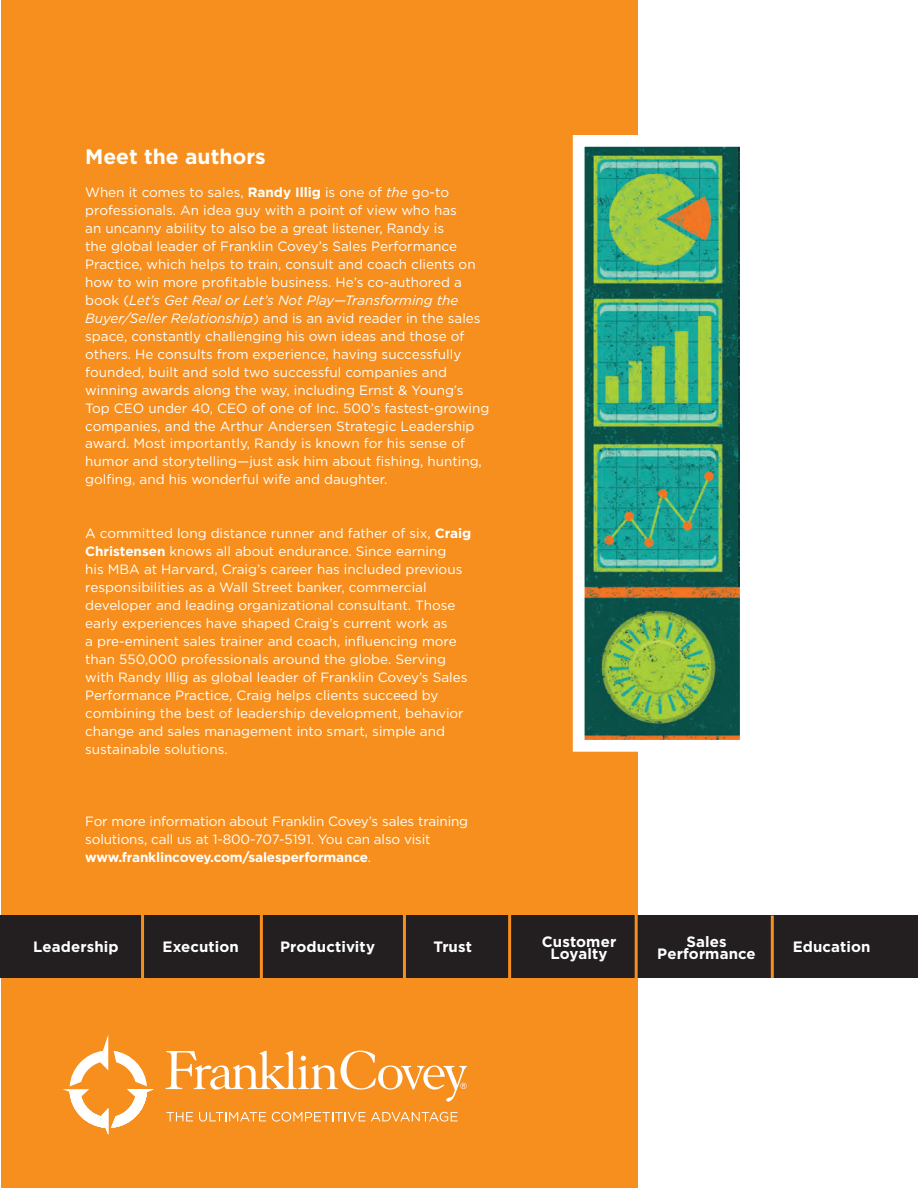
<style>
.page{position:relative;width:918px;height:1188px;background:#fff}
.page>*{position:absolute;margin:0;border:0;box-sizing:border-box;transform-origin:0 0}
.t1{font:700 21px "Gotham";color:#fff}
.t2{font:700 15px/12px "Gotham";letter-spacing:.005em;color:#fff;text-align:center}
.t3{font:13.5px/18px "Gotham";color:#fff}
.s1{font-weight:700}
.s2{font-style:italic}
</style>
<div class="page">
<div style="left:1px;top:1px;width:637px;height:1187px;background:#f68f1e"></div>
<div style="left:0;top:916px;width:918px;height:62px;background:#231f20"></div>
<svg style="left:63px;top:1035px;width:91px;height:100px"></svg>
<svg style="left:166px;top:1051px;width:301px;height:51px"></svg>
<svg style="left:166px;top:1112px;width:27px;height:9px"></svg>
<svg style="left:199px;top:1112px;width:67px;height:10px"></svg>
<svg style="left:272px;top:1112px;width:186px;height:10px"></svg>
<hr style="left:141px;top:909px;width:3px;height:85px;background:#f68f1e">
<hr style="left:260px;top:909px;width:3px;height:85px;background:#f68f1e">
<hr style="left:403px;top:909px;width:3px;height:85px;background:#f68f1e">
<hr style="left:508px;top:909px;width:3px;height:85px;background:#f68f1e">
<hr style="left:635px;top:909px;width:3px;height:85px;background:#f68f1e">
<hr style="left:771px;top:916px;width:3px;height:62px;background:#f68f1e">
<img style="left:586px;top:148px;width:153px;height:591px">
<div style="left:573px;top:135px;width:179px;height:617px;border:12px solid #fff"></div>
<h1 class="t1" style="left:85px;top:142px;width:182px">Meet the authors</h1>
<p class="t3" style="left:85px;top:182px;width:406px">When it comes to sales, <span class="s1">Randy Illig</span> is one of <span class="s2">the</span> go-to professionals. An idea guy with a point of view who has<br>an uncanny ability to also be a great listener, Randy is<br>the global leader of Franklin Covey’s Sales Performance Practice, which helps to train, consult and coach clients on how to win more profitable business. He’s co-authored a book (<span class="s2">Let’s Get Real or Let’s Not Play—Transforming the Buyer/Seller Relationship</span>) and is an avid reader in the sales space, constantly challenging his own ideas and those of others. He consults from experience, having successfully founded, built and sold two successful companies and winning awards along the way, including Ernst &amp; Young’s Top CEO under 40, CEO of one of Inc. 500’s fastest-growing companies, and the Arthur Andersen Strategic Leadership award. Most importantly, Randy is known for his sense of humor and storytelling—just ask him about fishing, hunting, golfing, and his wonderful wife and daughter.</p>
<p class="t3" style="left:85px;top:524px;width:388px">A committed long distance runner and father of six, <span class="s1">Craig Christensen</span> knows all about endurance. Since earning<br>his MBA at Harvard, Craig’s career has included previous responsibilities as a Wall Street banker, commercial developer and leading organizational consultant. Those early experiences have shaped Craig’s current work as<br>a pre-eminent sales trainer and coach, influencing more than 550,000 professionals around the globe. Serving with Randy Illig as global leader of Franklin Covey’s Sales Performance Practice, Craig helps clients succeed by combining the best of leadership development, behavior change and sales management into smart, simple and sustainable solutions.</p>
<p class="t3" style="left:85px;top:812px;width:385px">For more information about Franklin Covey’s sales training solutions, call us at 1-800-707-5191. You can also visit <span class="s1">www.franklincovey.com/salesperformance</span>.</p>
<p class="t2" style="left:657px;top:936px;width:100px">Sales<br>Performance</p>
<p class="t2" style="left:33px;top:941px;width:87px">Leadership</p>
<p class="t2" style="left:163px;top:941px;width:78px">Execution</p>
<p class="t2" style="left:280px;top:941px;width:96px">Productivity</p>
<p class="t2" style="left:434px;top:941px;width:40px">Trust</p>
<p class="t2" style="left:542px;top:936px;width:76px">Customer</p>
<p class="t2" style="left:793px;top:941px;width:79px">Education</p>
<p class="t2" style="left:551px;top:948px;width:58px">Loyalty</p>
</div>
